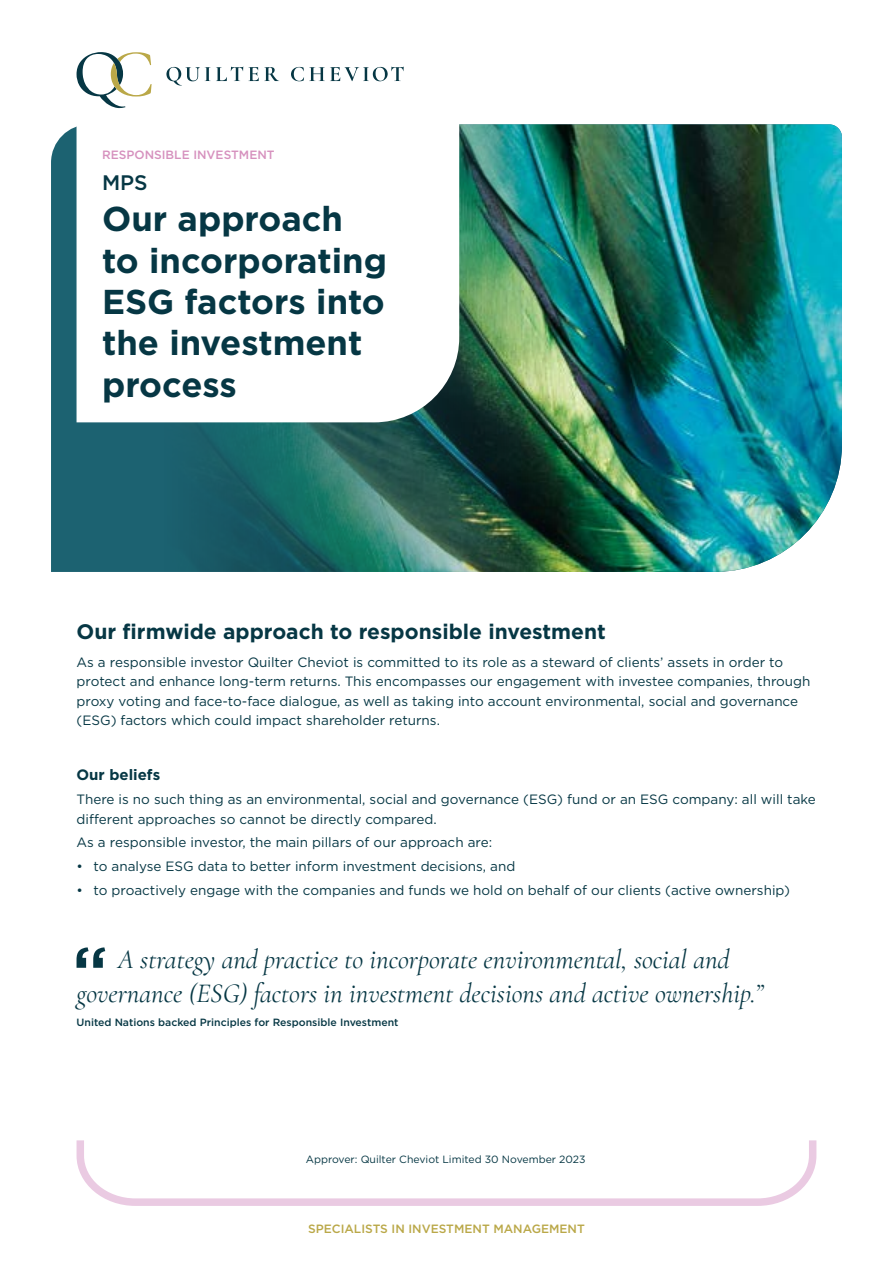
<style>
.page{position:relative;width:893px;height:1263px;background:#fff}
.page>*{position:absolute;margin:0;border:0;box-sizing:border-box;transform-origin:0 0}
.t1{font:700 34.5px/41.4px "Gotham";color:#063744}
.t2{font:italic 27px/34.5px "Cormorant Garamond";color:#063744;text-align:center}
.t3{font:700 21px "Gotham";color:#063744}
.t4{font:500 21px "Gotham";color:#063744}
.t5{font:700 15px "Gotham";color:#063744}
.t6{font:13.5px/19.5px "Gotham";color:#063744}
.t7{font:500 12px "Gotham";color:#baa848}
.t8{font:500 12px "Gotham";color:#d691be}
.t9{font:500 10.5px "Gotham";color:#063744}
.t10{font:10.5px "Gotham";color:#063744}
</style>
<div class="page">
<div style="left:51px;top:126px;width:110px;height:446px;background:#1c6271"></div>
<img style="left:161px;top:124px;width:681px;height:448px">
<svg style="left:77px;top:52px;width:75px;height:56px"></svg>
<svg style="left:166px;top:67px;width:44px;height:19px"></svg>
<svg style="left:216px;top:67px;width:63px;height:14px"></svg>
<svg style="left:291px;top:67px;width:113px;height:14px"></svg>
<svg style="left:76px;top:1140px;width:741px;height:66px"></svg>
<svg style="left:77px;top:124px;width:382px;height:298px"></svg>
<svg style="left:77px;top:947px;width:28px;height:21px"></svg>
<p class="t8" style="left:102px;top:147px;width:174px">RESPONSIBLE INVESTMENT</p>
<h3 class="t4" style="left:102px;top:169px;width:47px">MPS</h3>
<h1 class="t1" style="left:102px;top:198px;width:287px">Our approach to incorporating<br>ESG factors into the investment process</h1>
<h3 class="t3" style="left:77px;top:618px;width:531px">Our firmwide approach to responsible investment</h3>
<p class="t6" style="left:77px;top:652px;width:735px">As a responsible investor Quilter Cheviot is committed to its role as a steward of clients’ assets in order to protect and enhance long-term returns. This encompasses our engagement with investee companies, through proxy voting and face-to-face dialogue, as well as taking into account environmental, social and governance (ESG) factors which could impact shareholder returns.</p>
<p class="t5" style="left:77px;top:765px;width:85px">Our beliefs</p>
<p class="t6" style="left:77px;top:789px;width:741px">There is no such thing as an environmental, social and governance (ESG) fund or an ESG company: all will take different approaches so cannot be directly compared.</p>
<p class="t6" style="left:77px;top:833px;width:417px">As a responsible investor, the main pillars of our approach are:</p>
<p class="t6" style="left:77px;top:856px;width:440px">• to analyse ESG data to better inform investment decisions, and</p>
<p class="t6" style="left:77px;top:880px;width:715px">• to proactively engage with the companies and funds we hold on behalf of our clients (active ownership)</p>
<h2 class="t2" style="left:77px;top:942px;width:688px">A strategy and practice to incorporate environmental, social and governance (ESG) factors in investment decisions and active ownership.”</h2>
<p class="t9" style="left:77px;top:1015px;width:324px">United Nations backed Principles for Responsible Investment</p>
<p class="t10" style="left:306px;top:1153px;width:281px">Approver: Quilter Cheviot Limited 30 November 2023</p>
<p class="t7" style="left:308px;top:1221px;width:278px">SPECIALISTS IN INVESTMENT MANAGEMENT</p>
</div>
